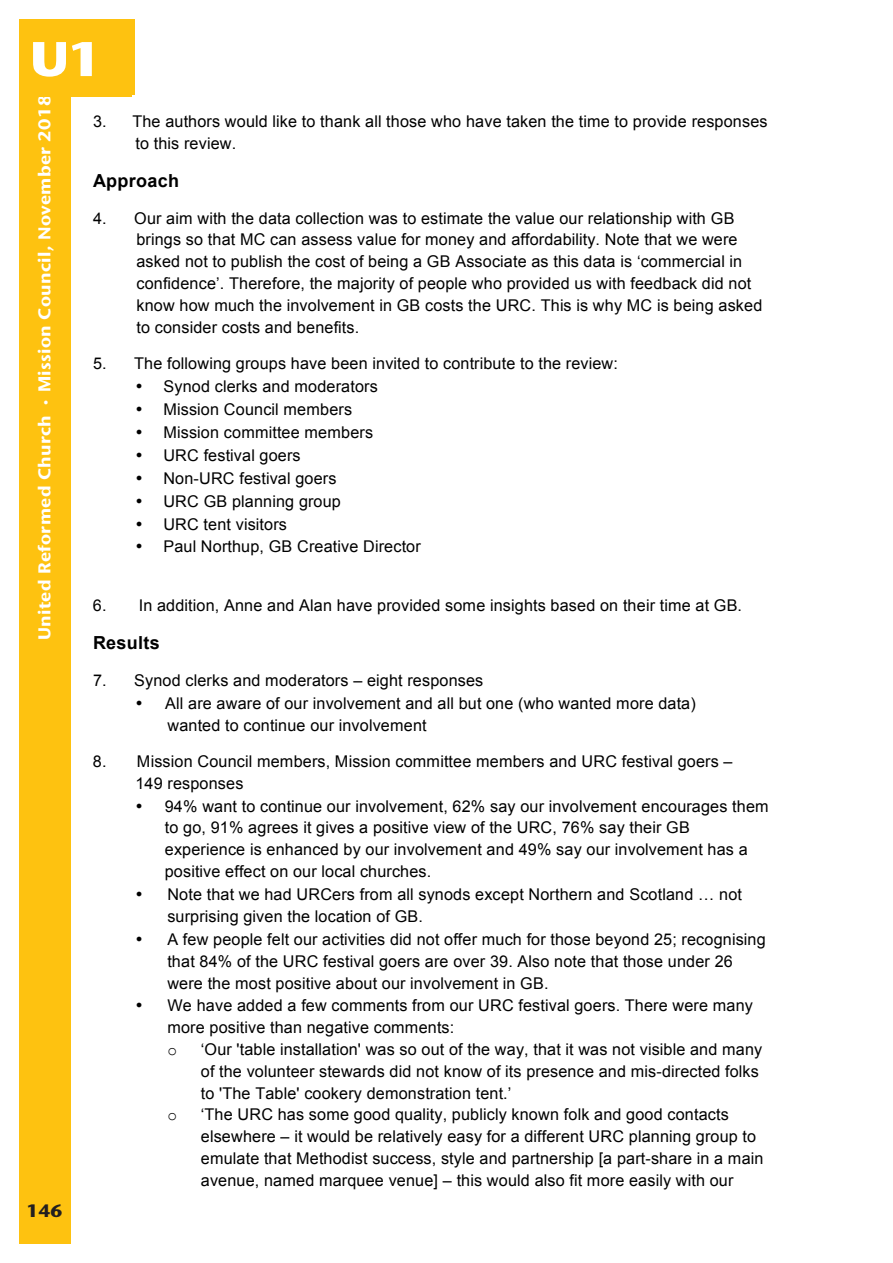
<style>
.page{position:relative;width:893px;height:1263px;background:#fff}
.page>*{position:absolute;margin:0;border:0;box-sizing:border-box;transform-origin:0 0}
.main_side_head_copy{font:800 48.6px "Stone Sans IIITC Std";color:#fff;scale:1.11 1}
.t1{font:700 18px "Arial";letter-spacing:.015em;color:#000}
.t2{font:800 18px "Stone Sans IIITC Std";color:#231f20}
.t3{font:700 17.1px "Stone Sans IIITC Std";letter-spacing:.02em;color:#fff;scale:1.05 1}
.t4{font:16.2px/21.9px "Arial";letter-spacing:.01em;color:#000}
.t5{font:16.2px "Courier New";color:#000}
.s1{font-family:"Myriad Pro";font-weight:400}
.s2{font-family:"Courier New"}
</style>
<div class="page">
<div style="left:19px;top:19px;width:51px;height:1225px;background:#fec210"></div>
<div style="left:32px;top:19px;width:102px;height:76px;background:#fec210"></div>
<div style="left:30px;top:21px;width:102px;height:76px;background:#fec210"></div>
<h1 class="main_side_head_copy" style="left:32px;top:25px;width:36px">A</h1>
<p class="main_side_head_copy" style="left:30px;top:27px;width:68px">U1</p>
<p class="t3" style="left:34px;top:640px;width:521px;rotate:-90deg">United Reformed Church <span class="s1">•</span> Mission Council, November 2018</p>
<p class="t2" style="left:27px;top:1199px;width:38px">146</p>
<p class="t4" style="left:136px;top:110px;width:634px;line-height:22.4px;text-indent:-43px">3. The authors would like to thank all those who have taken the time to provide responses to this review.</p>
<p class="t1" style="left:93px;top:168px;width:88px">Approach</p>
<p class="t4" style="left:136px;top:207px;width:627px;text-indent:-43px">4. Our aim with the data collection was to estimate the value our relationship with GB brings so that MC can assess value for money and affordability. Note that we were asked not to publish the cost of being a GB Associate as this data is ‘commercial in confidence’. Therefore, the majority of people who provided us with feedback did not know how much the involvement in GB costs the URC. This is why MC is being asked to consider costs and benefits.</p>
<p class="t4" style="left:93px;top:353px;width:527px">5. The following groups have been invited to contribute to the review:</p>
<p class="t4" style="left:136px;top:375px;width:244px">• Synod clerks and moderators</p>
<p class="t4" style="left:135px;top:398px;width:218px">• Mission Council members</p>
<p class="t4" style="left:135px;top:421px;width:239px">• Mission committee members</p>
<p class="t4" style="left:135px;top:444px;width:167px">• URC festival goers</p>
<p class="t4" style="left:135px;top:467px;width:202px">• Non-URC festival goers</p>
<p class="t4" style="left:135px;top:490px;width:207px">• URC GB planning group</p>
<p class="t4" style="left:135px;top:513px;width:153px">• URC tent visitors</p>
<p class="t4" style="left:135px;top:536px;width:287px">• Paul Northup, GB Creative Director</p>
<p class="t4" style="left:93px;top:595px;width:651px">6. In addition, Anne and Alan have provided some insights based on their time at GB.</p>
<p class="t1" style="left:93px;top:630px;width:68px">Results</p>
<p class="t4" style="left:93px;top:669px;width:392px">7. Synod clerks and moderators – eight responses</p>
<p class="t4" style="left:167px;top:692px;width:530px;text-indent:-32px">• All are aware of our involvement and all but one (who wanted more data) wanted to continue our involvement</p>
<p class="t4" style="left:135px;top:750px;width:599px;text-indent:-43px">8. Mission Council members, Mission committee members and URC festival goers –<br>149 responses</p>
<p class="t4" style="left:165px;top:795px;width:605px;text-indent:-29px">• 94% want to continue our involvement, 62% say our involvement encourages them to go, 91% agrees it gives a positive view of the URC, 76% say their GB experience is enhanced by our involvement and 49% say our involvement has a positive effect on our local churches.</p>
<p class="t4" style="left:167px;top:883px;width:576px;text-indent:-32px">• Note that we had URCers from all synods except Northern and Scotland … not surprising given the location of GB.</p>
<p class="t4" style="left:167px;top:928px;width:600px;text-indent:-32px">• A few people felt our activities did not offer much for those beyond 25; recognising that 84% of the URC festival goers are over 39. Also note that those under 26 were the most positive about our involvement in GB.</p>
<p class="t4" style="left:167px;top:995px;width:587px;text-indent:-32px">• We have added a few comments from our URC festival goers. There were many more positive than negative comments:<br><span class="s2">o</span></p>
<p class="t4" style="left:201px;top:1039px;width:563px">‘Our 'table installation' was so out of the way, that it was not visible and many of the volunteer stewards did not know of its presence and mis-directed folks to 'The Table' cookery demonstration tent.’</p>
<p class="t5" style="left:167px;top:1105px;width:11px">o</p>
<p class="t4" style="left:201px;top:1104px;width:564px">‘The URC has some good quality, publicly known folk and good contacts elsewhere – it would be relatively easy for a different URC planning group to emulate that Methodist success, style and partnership [a part-share in a main avenue, named marquee venue] – this would also fit more easily with our</p>
</div>
